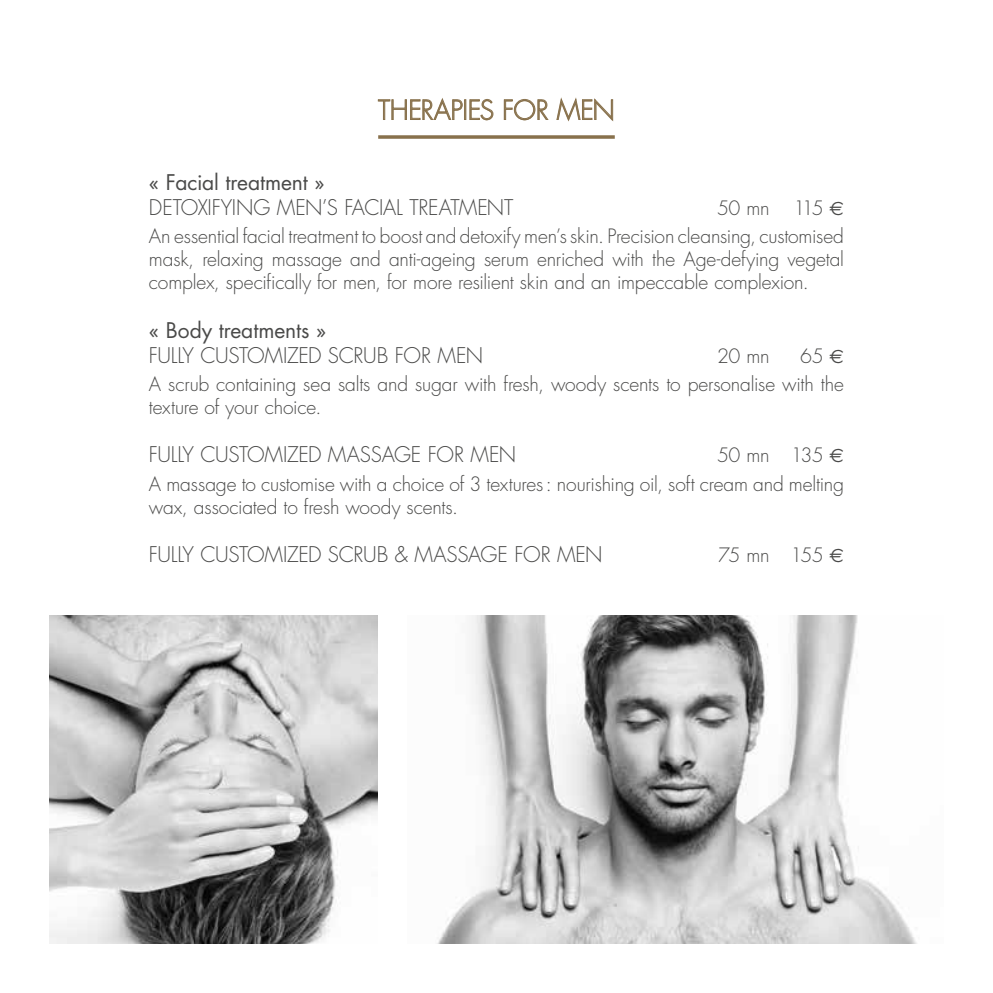
<style>
.page{position:relative;width:993px;height:993px;background:#fff}
.page>*{position:absolute;margin:0;border:0;box-sizing:border-box;transform-origin:0 0}
.t1{font:300 26.25px "Futura";letter-spacing:-.01em;color:#88714c}
.t2{font:300 21px "Futura";letter-spacing:-.015em;color:#4a4a49}
.t3{font:21px "Futura";letter-spacing:-.005em;color:#4a4a49}
.t4{font:300 19.25px/28px "Futura";letter-spacing:-.01em;color:#4a4a49;text-align:right}
.s1{font-family:"Euro Sans";font-weight:400}
</style>
<div class="page">
<img style="left:438px;top:615px;width:479px;height:328px">
<img style="left:50px;top:615px;width:327px;height:328px">
<svg style="left:378px;top:135px;width:236px;height:4px"></svg>
<svg style="left:377px;top:98px;width:86px;height:22px"></svg>
<div style="left:464px;top:99px;width:2px;height:21px;border:1px solid #88714c"></div>
<svg style="left:469px;top:99px;width:24px;height:21px"></svg>
<svg style="left:503px;top:99px;width:46px;height:21px"></svg>
<svg style="left:556px;top:97px;width:57px;height:25px"></svg>
<h1 class="t1" style="left:378px;top:93px;width:238px">THERAPIES FOR MEN</h1>
<p class="t3" style="left:149px;top:167px;width:177px">« Facial treatment »</p>
<p class="t2" style="left:149px;top:194px;width:366px">DETOXIFYING MEN’S FACIAL TREATMENT</p>
<p class="t4" style="left:149px;top:194px;width:696px">50 mn 115 <span class="s1">€<br></span>An essential facial treatment to boost and detoxify men’s skin. Precision cleansing, customised</p>
<p class="t4" style="left:149px;top:248px;width:696px;line-height:23.1px;text-align:left">mask, relaxing massage and anti-ageing serum enriched with the Age-defying vegetal complex, specifically for men, for more resilient skin and an impeccable complexion.</p>
<p class="t3" style="left:149px;top:315px;width:179px">« Body treatments »</p>
<p class="t2" style="left:149px;top:341px;width:335px">FULLY CUSTOMIZED SCRUB FOR MEN</p>
<p class="t4" style="left:716px;top:342px;width:54px">20 mn</p>
<p class="t4" style="left:149px;top:342px;width:696px">65 <span class="s1">€<br></span>A scrub containing sea salts and sugar with fresh, woody scents to personalise with the</p>
<p class="t4" style="left:149px;top:393px;width:174px">texture of your choice.</p>
<p class="t2" style="left:149px;top:441px;width:368px">FULLY CUSTOMIZED MASSAGE FOR MEN</p>
<p class="t4" style="left:149px;top:441px;width:696px">50 mn 135 <span class="s1">€<br></span>A massage to customise with a choice of 3 textures: nourishing oil, soft cream and melting</p>
<p class="t4" style="left:149px;top:492px;width:310px">wax, associated to fresh woody scents.</p>
<p class="t2" style="left:149px;top:540px;width:455px">FULLY CUSTOMIZED SCRUB &amp; MASSAGE FOR MEN</p>
<p class="t4" style="left:718px;top:541px;width:127px">75 mn 155 <span class="s1">€</span></p>
</div>
